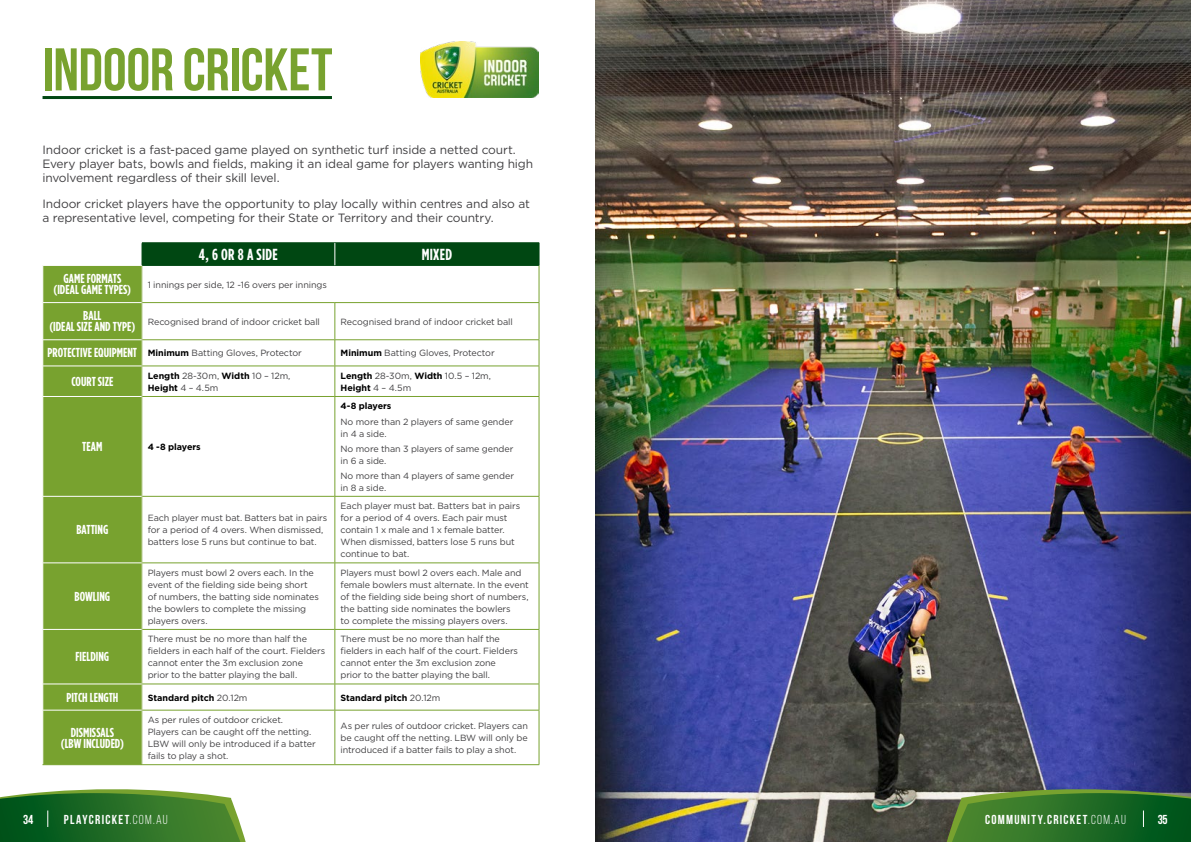
<style>
.page{position:relative;width:1191px;height:842px;background:#fff}
.page>*{position:absolute;margin:0;border:0;box-sizing:border-box;transform-origin:0 0}
.t1{font:700 60px "Bebas Neue";letter-spacing:-.005em;color:#78a22f}
.t2{font:700 16px "Gotham Condensed";letter-spacing:.02em;color:#fff}
.t3{font:700 13px/11px "Gotham Condensed";color:#fff;text-align:center}
.t4{font:700 13px "Bebas Neue";letter-spacing:.095em;color:#fff}
.t5{font:12px/14px "Gotham";letter-spacing:-.015em;color:#414042}
.t6{font:9px/12px "Gotham";letter-spacing:-.01em;color:#414042}
.t7{font:700 9px "Gotham";letter-spacing:-.005em;color:#000}
.s1{font-family:"Gotham Condensed";font-weight:700;font-size:13px;color:#fff}
.s2{font-weight:700;color:#000}
.s3{font-weight:400;color:#414042}
.s4{font-weight:400}
</style>
<div class="page">
<div style="left:44px;top:266px;width:98px;height:498px;background:#78a22f"></div>
<hr style="left:142px;top:265px;width:193px;height:1px;background:#004712">
<hr style="left:335px;top:265px;width:204px;height:1px;background:#004712">
<div style="left:142px;top:243px;width:398px;height:22px;background:#004712"></div>
<hr style="left:43px;top:302px;width:99px;height:1px;background:#fff">
<hr style="left:43px;top:339px;width:99px;height:1px;background:#fff">
<svg style="left:43px;top:340px;width:1px;height:26px"></svg>
<hr style="left:43px;top:366px;width:99px;height:1px;background:#fff">
<hr style="left:43px;top:396px;width:99px;height:1px;background:#fff">
<hr style="left:43px;top:496px;width:99px;height:1px;background:#fff">
<hr style="left:43px;top:563px;width:99px;height:1px;background:#fff">
<hr style="left:43px;top:629px;width:99px;height:1px;background:#fff">
<hr style="left:43px;top:684px;width:99px;height:1px;background:#fff">
<svg style="left:43px;top:684px;width:1px;height:26px"></svg>
<hr style="left:43px;top:710px;width:99px;height:1px;background:#fff">
<hr style="left:142px;top:266px;width:1px;height:37px;background:#c1d29f">
<hr style="left:142px;top:303px;width:1px;height:37px;background:#c1d29f">
<svg style="left:142px;top:340px;width:1px;height:26px"></svg>
<hr style="left:142px;top:366px;width:1px;height:30px;background:#c1d29f">
<hr style="left:142px;top:396px;width:1px;height:100px;background:#c1d29f">
<hr style="left:142px;top:496px;width:1px;height:67px;background:#c1d29f">
<hr style="left:142px;top:563px;width:1px;height:66px;background:#c1d29f">
<hr style="left:142px;top:629px;width:1px;height:55px;background:#c1d29f">
<svg style="left:142px;top:685px;width:1px;height:25px"></svg>
<hr style="left:142px;top:710px;width:1px;height:54px;background:#c1d29f">
<hr style="left:539px;top:266px;width:1px;height:36px;background:#78a22f">
<hr style="left:142px;top:302px;width:193px;height:1px;background:#78a22f">
<hr style="left:335px;top:302px;width:204px;height:1px;background:#78a22f">
<hr style="left:334px;top:303px;width:1px;height:36px;background:#78a22f">
<hr style="left:539px;top:303px;width:1px;height:36px;background:#78a22f">
<hr style="left:142px;top:339px;width:193px;height:1px;background:#78a22f">
<hr style="left:335px;top:339px;width:204px;height:1px;background:#78a22f">
<svg style="left:334px;top:340px;width:1px;height:26px"></svg>
<svg style="left:539px;top:340px;width:1px;height:26px"></svg>
<hr style="left:142px;top:366px;width:193px;height:1px;background:#78a22f">
<hr style="left:335px;top:366px;width:204px;height:1px;background:#78a22f">
<hr style="left:334px;top:366px;width:1px;height:30px;background:#78a22f">
<hr style="left:539px;top:366px;width:1px;height:30px;background:#78a22f">
<hr style="left:142px;top:396px;width:193px;height:1px;background:#78a22f">
<hr style="left:335px;top:396px;width:204px;height:1px;background:#78a22f">
<hr style="left:334px;top:397px;width:1px;height:99px;background:#78a22f">
<hr style="left:539px;top:397px;width:1px;height:99px;background:#78a22f">
<hr style="left:142px;top:496px;width:193px;height:1px;background:#78a22f">
<hr style="left:335px;top:496px;width:204px;height:1px;background:#78a22f">
<hr style="left:334px;top:497px;width:1px;height:66px;background:#78a22f">
<hr style="left:539px;top:497px;width:1px;height:66px;background:#78a22f">
<hr style="left:142px;top:563px;width:193px;height:1px;background:#78a22f">
<hr style="left:335px;top:563px;width:204px;height:1px;background:#78a22f">
<hr style="left:334px;top:563px;width:1px;height:66px;background:#78a22f">
<hr style="left:539px;top:563px;width:1px;height:66px;background:#78a22f">
<hr style="left:142px;top:629px;width:193px;height:1px;background:#78a22f">
<hr style="left:335px;top:629px;width:204px;height:1px;background:#78a22f">
<hr style="left:334px;top:630px;width:1px;height:54px;background:#78a22f">
<hr style="left:539px;top:630px;width:1px;height:54px;background:#78a22f">
<hr style="left:142px;top:684px;width:193px;height:1px;background:#78a22f">
<hr style="left:335px;top:684px;width:204px;height:1px;background:#78a22f">
<svg style="left:334px;top:684px;width:1px;height:26px"></svg>
<svg style="left:539px;top:684px;width:1px;height:26px"></svg>
<hr style="left:142px;top:710px;width:193px;height:1px;background:#78a22f">
<hr style="left:335px;top:710px;width:204px;height:1px;background:#78a22f">
<hr style="left:334px;top:710px;width:1px;height:54px;background:#78a22f">
<hr style="left:539px;top:710px;width:1px;height:54px;background:#78a22f">
<hr style="left:43px;top:764px;width:99px;height:1px;background:#78a22f">
<hr style="left:142px;top:764px;width:193px;height:1px;background:#78a22f">
<hr style="left:335px;top:764px;width:204px;height:1px;background:#78a22f">
<img style="left:420px;top:41px;width:119px;height:56px">
<hr style="left:43px;top:96px;width:289px;height:3px;background:#004712">
<img style="left:595px;top:0;width:596px;height:842px">
<svg style="left:0;top:789px;width:246px;height:53px;background:#3d7e38"></svg>
<svg style="left:929px;top:768px;width:262px;height:74px;background:#386442"></svg>
<h1 class="t1" style="left:43px;top:37px;width:291px">INDOOR CRICKET</h1>
<h3 class="t5" style="left:43px;top:143px;width:492px">Indoor cricket is a fast-paced game played on synthetic turf inside a netted court.<br>Every player bats, bowls and fields, making it an ideal game for players wanting high involvement regardless of their skill level.</h3>
<h3 class="t5" style="left:43px;top:196px;width:489px">Indoor cricket players have the opportunity to play locally within centres and also at a representative level, competing for their State or Territory and their country.</h3>
<h2 class="t2" style="left:199px;top:245px;width:80px">4, 6 OR 8 A SIDE</h2>
<h2 class="t2" style="left:422px;top:245px;width:32px">MIXED</h2>
<h3 class="t3" style="left:54px;top:273px;width:79px">GAME FORMATS (IDEAL GAME TYPES)</h3>
<p class="t6" style="left:148px;top:278px;width:181px">1 innings per side, 12 -16 overs per innings</p>
<h3 class="t3" style="left:49px;top:310px;width:87px">BALL<br>(IDEAL SIZE AND TYPE)</h3>
<p class="t6" style="left:148px;top:315px;width:174px">Recognised brand of indoor cricket ball</p>
<p class="t6" style="left:340px;top:315px;width:174px">Recognised brand of indoor cricket ball</p>
<p class="t6" style="left:48px;top:347px;width:256px"><span class="s1">PROTECTIVE EQUIPMENT</span> <span class="s2">Minimum</span> Batting Gloves, Protector</p>
<p class="t6" style="left:340px;top:347px;width:156px"><span class="s2">Minimum</span> Batting Gloves, Protector</p>
<h3 class="t3" style="left:71px;top:375px;width:44px">COURT SIZE</h3>
<p class="t6" style="left:148px;top:369px;width:144px"><span class="s2">Length</span> 28-30m, <span class="s2">Width</span> 10 – 12m,<br><span class="s2">Height</span> 4 – 4.5m</p>
<p class="t6" style="left:340px;top:369px;width:152px"><span class="s2">Length</span> 28-30m, <span class="s2">Width</span> 10.5 – 12m,<br><span class="s2">Height</span> 4 – 4.5m</p>
<h3 class="t3" style="left:82px;top:441px;width:22px">TEAM</h3>
<p class="t7" style="left:148px;top:441px;width:55px">4 -8 players</p>
<h3 class="t3" style="left:76px;top:524px;width:33px">BATTING</h3>
<p class="t6" style="left:148px;top:512px;width:181px">Each player must bat. Batters bat in pairs for a period of 4 overs. When dismissed, batters lose 5 runs but continue to bat.</p>
<p class="t7" style="left:340px;top:400px;width:52px">4-8 players</p>
<p class="t6" style="left:340px;top:416px;width:174px">No more than 2 players of same gender in 4 a side.</p>
<p class="t6" style="left:340px;top:442px;width:174px">No more than 3 players of same gender in 6 a side.</p>
<p class="t6" style="left:340px;top:469px;width:175px">No more than 4 players of same gender in 8 a side.</p>
<p class="t6" style="left:340px;top:500px;width:181px">Each player must bat. Batters bat in pairs for a period of 4 overs. Each pair must contain 1 x male and 1 x female batter.<br>When dismissed, batters lose 5 runs but continue to bat.</p>
<h3 class="t3" style="left:75px;top:590px;width:37px">BOWLING</h3>
<h3 class="t3" style="left:76px;top:651px;width:35px">FIELDING</h3>
<p class="t6" style="left:148px;top:566px;width:173px">Players must bowl 2 overs each. In the event of the fielding side being short of numbers, the batting side nominates the bowlers to complete the missing players overs.</p>
<p class="t6" style="left:340px;top:566px;width:190px">Players must bowl 2 overs each. Male and female bowlers must alternate. In the event of the fielding side being short of numbers, the batting side nominates the bowlers<br>to complete the missing players overs.</p>
<p class="t6" style="left:148px;top:633px;width:179px">There must be no more than half the fielders in each half of the court. Fielders cannot enter the 3m exclusion zone prior to the batter playing the ball.</p>
<p class="t6" style="left:340px;top:633px;width:179px">There must be no more than half the fielders in each half of the court. Fielders cannot enter the 3m exclusion zone prior to the batter playing the ball.</p>
<h3 class="t3" style="left:66px;top:691px;width:53px">PITCH LENGTH</h3>
<p class="t7" style="left:148px;top:692px;width:101px">Standard pitch <span class="s3">20.12m</span></p>
<p class="t7" style="left:340px;top:692px;width:101px">Standard pitch <span class="s3">20.12m</span></p>
<h3 class="t3" style="left:61px;top:726px;width:64px">DISMISSALS (LBW INCLUDED)</h3>
<p class="t6" style="left:148px;top:714px;width:170px">As per rules of outdoor cricket.<br>Players can be caught off the netting.<br>LBW will only be introduced if a batter fails to play a shot.</p>
<p class="t6" style="left:340px;top:720px;width:189px;text-align:justify">As per rules of outdoor cricket. Players can be caught off the netting. LBW will only be introduced if a batter fails to play a shot.</p>
<h3 class="t4" style="left:23px;top:812px;width:12px">34</h3>
<h3 class="t4" style="left:64px;top:812px;width:105px">PLAYCRICKET<span class="s4">.COM.AU</span></h3>
<h3 class="t4" style="left:985px;top:812px;width:142px">COMMUNITY.CRICKET<span class="s4">.COM.AU</span></h3>
<h3 class="t4" style="left:1157px;top:812px;width:11px">35</h3>
</div>
